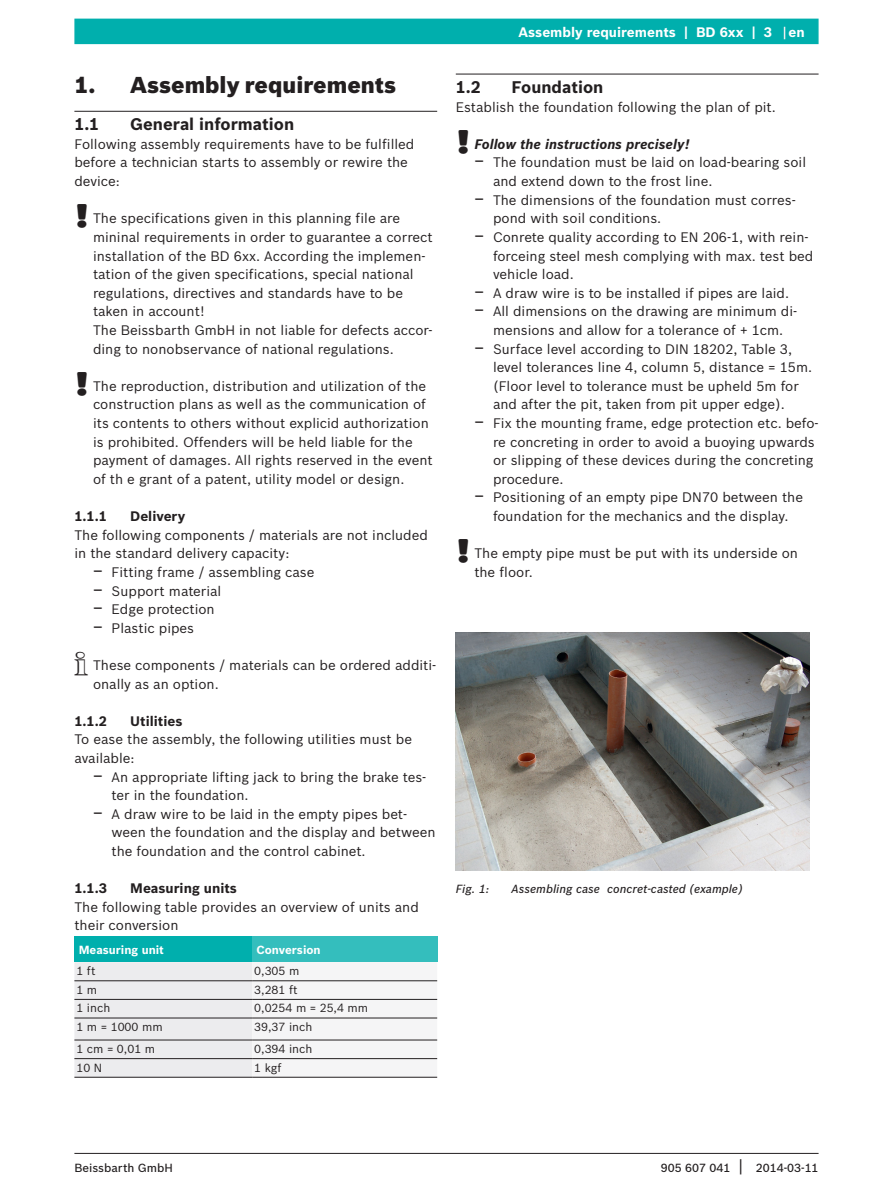
<style>
.page{position:relative;width:893px;height:1191px;background:#fff}
.page>*{position:absolute;margin:0;border:0;box-sizing:border-box;transform-origin:0 0}
.t1{font:900 22.5px "Bosch Sans";color:#231f20}
.t2{font:700 16.5px "Bosch Sans";color:#231f20}
.Bodytext_0-0{font:13.5px/18.6px "Bosch Sans";color:#231f20}
.t3{font:700 13.5px "Bosch Sans";color:#231f20}
.t4{font:italic 700 13.5px "Bosch Sans";color:#231f20}
.HeaderProdNameRight{font:700 13.5px "Bosch Sans";color:#fff}
.TableContent_0-0{font:11.55px "Bosch Sans";color:#231f20}
.t5{font:italic 500 11.55px "Bosch Sans";color:#231f20}
.TableHeader_0-0{font:700 11.55px "Bosch Sans";color:#fff}
.FooterRight_1-0{font:500 11.55px "Bosch Sans";color:#231f20}
.FooterLeft_1-0{font:500 11.55px "Bosch Sans";color:#231f20}
.s1{font-family:"AA Diagnostics";font-size:16.5px}
.s2{font-family:"AA Diagnostics";font-weight:400;font-style:normal;font-size:16.5px}
.s3{font-weight:400;font-size:16.5px}
</style>
<div class="page">
<div style="left:74px;top:19px;width:745px;height:25px;background:#00afad"></div>
<hr style="left:74px;top:1153px;width:745px;height:1px;background:#231f20">
<svg style="left:784px;top:27px;width:1px;height:12px"></svg>
<hr style="left:74px;top:111px;width:363px;height:1px;background:#231f20">
<div style="left:74px;top:936px;width:178px;height:26px;background:#00afad"></div>
<div style="left:252px;top:936px;width:185px;height:26px;background:#34bebd"></div>
<svg style="left:74px;top:962px;width:363px;height:115px"></svg>
<hr style="left:252px;top:980px;width:185px;height:1px;background:#231f20">
<hr style="left:74px;top:999px;width:178px;height:1px;background:#231f20">
<hr style="left:252px;top:999px;width:185px;height:1px;background:#231f20">
<hr style="left:74px;top:1017px;width:178px;height:1px;background:#231f20">
<hr style="left:252px;top:1017px;width:185px;height:1px;background:#231f20">
<hr style="left:74px;top:1039px;width:178px;height:1px;background:#231f20">
<hr style="left:252px;top:1039px;width:185px;height:1px;background:#231f20">
<hr style="left:74px;top:1058px;width:178px;height:1px;background:#231f20">
<hr style="left:74px;top:1077px;width:178px;height:1px;background:#231f20">
<hr style="left:252px;top:1058px;width:185px;height:1px;background:#231f20">
<hr style="left:252px;top:1077px;width:185px;height:1px;background:#231f20">
<hr style="left:74px;top:980px;width:178px;height:1px;background:#231f20">
<hr style="left:456px;top:74px;width:363px;height:1px;background:#231f20">
<img style="left:456px;top:632px;width:353px;height:238px">
<p class="t1" style="left:74px;top:68px;width:323px">1. Assembly requirements</p>
<p class="t2" style="left:74px;top:112px;width:26px">1.1</p>
<p class="t2" style="left:130px;top:112px;width:165px">General information</p>
<p class="Bodytext_0-0" style="left:74px;top:134px;width:342px">Following assembly requirements have to be fulfilled before a technician starts to assembly or rewire the device:</p>
<p class="Bodytext_0-0" style="left:93px;top:208px;width:341px;text-indent:-19px"><span class="s1">!</span> The specifications given in this planning file are mininal requirements in order to guarantee a correct installation of the BD 6xx. According the implemen&shy;tation of the given specifications, special national regulations, directives and standards have to be taken in account!<br>The Beissbarth GmbH in not liable for defects accor&shy;ding to nonobservance of national regulations.</p>
<p class="Bodytext_0-0" style="left:93px;top:376px;width:341px;text-indent:-19px"><span class="s1">!</span> The reproduction, distribution and utilization of the construction plans as well as the communication of its contents to others without explicid authorization is prohibited. Offenders will be held liable for the payment of damages. All rights reserved in the event of th e grant of a patent, utility model or design.</p>
<p class="t3" style="left:74px;top:506px;width:34px">1.1.1</p>
<p class="t3" style="left:130px;top:506px;width:57px">Delivery</p>
<p class="Bodytext_0-0" style="left:74px;top:524px;width:355px">The following components / materials are not included in the standard delivery capacity:</p>
<p class="Bodytext_0-0" style="left:93px;top:562px;width:223px"><span class="s1">$</span> Fitting frame / assembling case</p>
<p class="Bodytext_0-0" style="left:93px;top:580px;width:130px"><span class="s1">$</span> Support material</p>
<p class="Bodytext_0-0" style="left:93px;top:599px;width:123px"><span class="s1">$</span> Edge protection</p>
<p class="Bodytext_0-0" style="left:93px;top:617px;width:103px"><span class="s1">$</span> Plastic pipes</p>
<p class="Bodytext_0-0" style="left:93px;top:655px;width:345px;text-indent:-19px"><span class="s1">i</span> These components / materials can be ordered additi&shy;onally as an option.</p>
<p class="t3" style="left:74px;top:710px;width:34px">1.1.2</p>
<p class="t3" style="left:130px;top:710px;width:54px">Utilities</p>
<p class="Bodytext_0-0" style="left:74px;top:729px;width:339px">To ease the assembly, the following utilities must be available:</p>
<p class="Bodytext_0-0" style="left:112px;top:766px;width:316px;text-indent:-19px"><span class="s1">$</span> An appropriate lifting jack to bring the brake tes&shy;ter in the foundation.</p>
<p class="Bodytext_0-0" style="left:112px;top:803px;width:325px;text-indent:-19px"><span class="s1">$</span> A draw wire to be laid in the empty pipes bet&shy;ween the foundation and the display and between the foundation and the control cabinet.</p>
<p class="t3" style="left:74px;top:878px;width:34px">1.1.3</p>
<p class="t3" style="left:130px;top:878px;width:108px">Measuring units</p>
<p class="Bodytext_0-0" style="left:74px;top:896px;width:346px">The following table provides an overview of units and their conversion</p>
<p class="TableHeader_0-0" style="left:79px;top:940px;width:87px">Measuring unit</p>
<p class="TableHeader_0-0" style="left:256px;top:940px;width:66px">Conversion</p>
<p class="TableContent_0-0" style="left:77px;top:962px;width:20px">1 ft</p>
<p class="TableContent_0-0" style="left:254px;top:962px;width:47px">0,305 m</p>
<p class="TableContent_0-0" style="left:77px;top:981px;width:22px">1 m</p>
<p class="TableContent_0-0" style="left:254px;top:981px;width:45px">3,281 ft</p>
<p class="TableContent_0-0" style="left:77px;top:999px;width:35px">1 inch</p>
<p class="TableContent_0-0" style="left:254px;top:999px;width:115px">0,0254 m = 25,4 mm</p>
<p class="TableContent_0-0" style="left:77px;top:1018px;width:88px">1 m = 1000 mm</p>
<p class="TableContent_0-0" style="left:254px;top:1018px;width:60px">39,37 inch</p>
<p class="TableContent_0-0" style="left:77px;top:1040px;width:80px">1 cm = 0,01 m</p>
<p class="TableContent_0-0" style="left:254px;top:1040px;width:60px">0,394 inch</p>
<p class="TableContent_0-0" style="left:77px;top:1058px;width:27px">10 N</p>
<p class="TableContent_0-0" style="left:254px;top:1058px;width:29px">1 kgf</p>
<p class="HeaderProdNameRight" style="left:519px;top:22px;width:288px">Assembly requirements | BD 6xx | 3 en</p>
<p class="t2" style="left:456px;top:75px;width:26px">1.2</p>
<p class="t2" style="left:512px;top:75px;width:93px">Foundation</p>
<p class="Bodytext_0-0" style="left:456px;top:97px;width:322px">Establish the foundation following the plan of pit.</p>
<p class="t4" style="left:456px;top:134px;width:235px"><span class="s2">!</span> Follow the instructions precisely!</p>
<p class="Bodytext_0-0" style="left:493px;top:152px;width:315px;text-indent:-19px"><span class="s1">$</span> The foundation must be laid on load-bearing soil and extend down to the frost line.</p>
<p class="Bodytext_0-0" style="left:493px;top:190px;width:304px;text-indent:-19px"><span class="s1">$</span> The dimensions of the foundation must corres&shy;pond with soil conditions.</p>
<p class="Bodytext_0-0" style="left:493px;top:227px;width:322px;text-indent:-19px"><span class="s1">$</span> Conrete quality according to EN 206-1, with rein&shy;forceing steel mesh complying with max. test bed vehicle load.</p>
<p class="Bodytext_0-0" style="left:474px;top:283px;width:316px"><span class="s1">$</span> A draw wire is to be installed if pipes are laid.</p>
<p class="Bodytext_0-0" style="left:474px;top:301px;width:324px;text-align:center"><span class="s1">$</span> All dimensions on the drawing are minimum di&shy;mensions and allow for a tolerance of + 1cm.</p>
<p class="Bodytext_0-0" style="left:493px;top:338px;width:321px;text-indent:-19px"><span class="s1">$</span> Surface level according to DIN 18202, Table 3, level tolerances line 4, column 5, distance = 15m. (Floor level to tolerance must be upheld 5m for and after the pit, taken from pit upper edge).</p>
<p class="Bodytext_0-0" style="left:493px;top:413px;width:327px;text-indent:-19px"><span class="s1">$</span> Fix the mounting frame, edge protection etc. befo&shy;re concreting in order to avoid a buoying upwards or slipping of these devices during the concreting procedure.</p>
<p class="Bodytext_0-0" style="left:474px;top:487px;width:330px;text-align:center"><span class="s1">$</span> Positioning of an empty pipe DN70 between the foundation for the mechanics and the display.</p>
<p class="Bodytext_0-0" style="left:474px;top:543px;width:325px;text-indent:-19px"><span class="s1">!</span> The empty pipe must be put with its underside on the floor.</p>
<p class="t5" style="left:456px;top:880px;width:35px">Fig. 1:</p>
<p class="t5" style="left:512px;top:880px;width:233px">Assembling case concret-casted (example)</p>
<p class="FooterLeft_1-0" style="left:74px;top:1159px;width:100px">Beissbarth GmbH</p>
<p class="FooterRight_1-0" style="left:661px;top:1159px;width:84px">905 607 041 <span class="s3">|</span></p>
<p class="FooterRight_1-0" style="left:756px;top:1159px;width:64px">2014-03-11</p>
</div>
